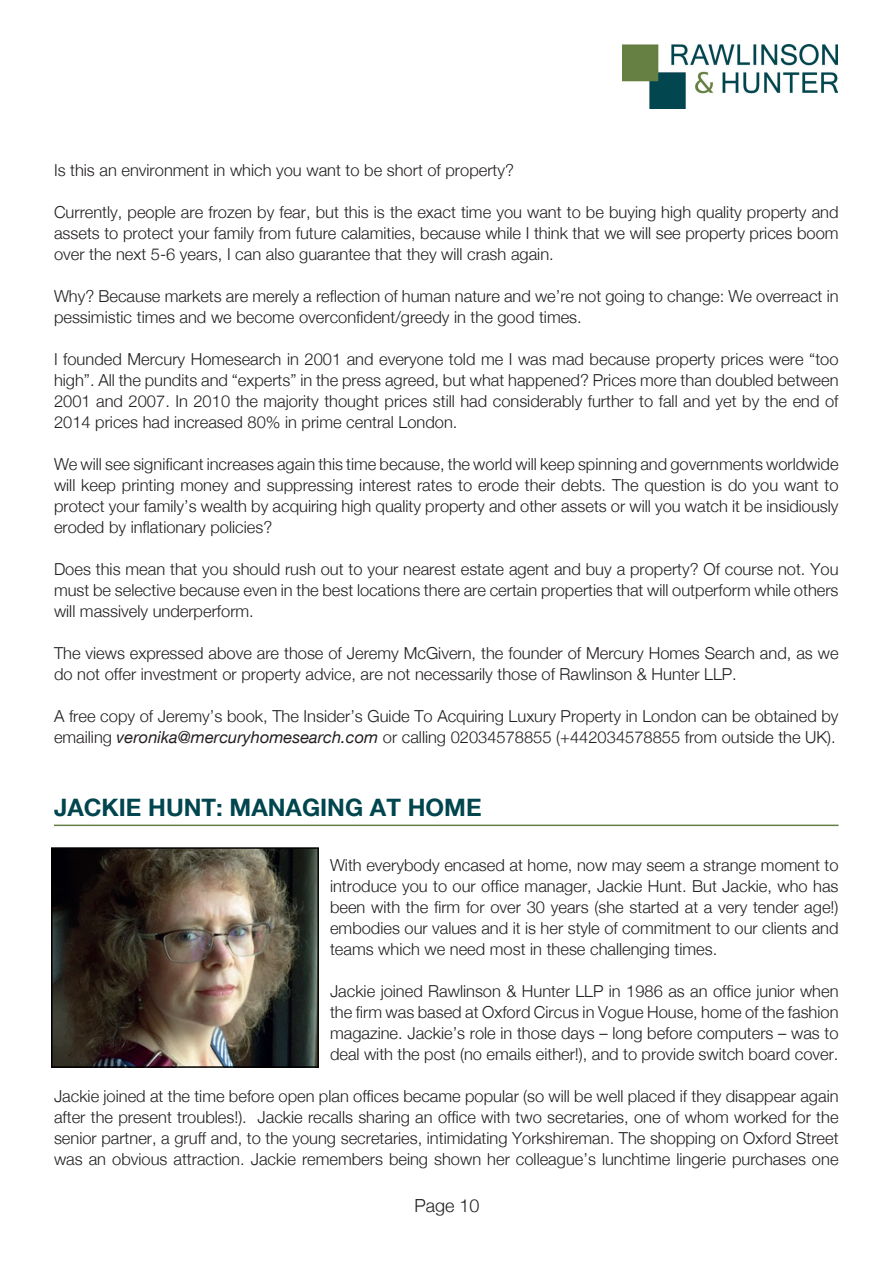
<style>
.page{position:relative;width:893px;height:1263px;background:#fff}
.page>*{position:absolute;margin:0;border:0;box-sizing:border-box;transform-origin:0 0}
.t1{font:700 24px "Helvetica Neue LT";color:#01464f}
.t2{font:300 18px "Helvetica Neue LT";color:#231f20}
.t3{font:300 16.5px/21px "Helvetica Neue LT";color:#231f20;text-align:justify}
.s1{font-weight:400;font-style:italic}
</style>
<div class="page">
<img style="left:623px;top:45px;width:215px;height:64px">
<hr style="left:54px;top:824px;width:784px;height:2px;background:#637f42">
<img style="left:54px;top:850px;width:262px;height:215px">
<div style="left:51px;top:847px;width:268px;height:221px;border:2px solid #000"></div>
<p class="t3" style="left:54px;top:159px;width:461px">Is this an environment in which you want to be short of property?</p>
<p class="t3" style="left:54px;top:201px;width:786px">Currently, people are frozen by fear, but this is the exact time you want to be buying high quality property and assets to protect your family from future calamities, because while I think that we will see property prices boom over the next 5-6 years, I can also guarantee that they will crash again.</p>
<p class="t3" style="left:54px;top:285px;width:786px">Why? Because markets are merely a reflection of human nature and we’re not going to change: We overreact in pessimistic times and we become overconfident/greedy in the good times.</p>
<p class="t3" style="left:54px;top:348px;width:786px">I founded Mercury Homesearch in 2001 and everyone told me I was mad because property prices were “too high”. All the pundits and “experts” in the press agreed, but what happened? Prices more than doubled between 2001 and 2007. In 2010 the majority thought prices still had considerably further to fall and yet by the end of 2014 prices had increased 80% in prime central London.</p>
<p class="t3" style="left:54px;top:453px;width:786px">We will see significant increases again this time because, the world will keep spinning and governments worldwide will keep printing money and suppressing interest rates to erode their debts. The question is do you want to protect your family’s wealth by acquiring high quality property and other assets or will you watch it be insidiously eroded by inflationary policies?</p>
<p class="t3" style="left:54px;top:558px;width:786px">Does this mean that you should rush out to your nearest estate agent and buy a property? Of course not. You must be selective because even in the best locations there are certain properties that will outperform while others will massively underperform.</p>
<p class="t3" style="left:54px;top:642px;width:786px">The views expressed above are those of Jeremy McGivern, the founder of Mercury Homes Search and, as we do not offer investment or property advice, are not necessarily those of Rawlinson &amp; Hunter LLP.</p>
<p class="t3" style="left:54px;top:705px;width:786px">A free copy of Jeremy’s book, The Insider’s Guide To Acquiring Luxury Property in London can be obtained by emailing <span class="s1">veronika@mercuryhomesearch.com</span> or calling 02034578855 (+442034578855 from outside the UK).</p>
<h1 class="t1" style="left:54px;top:793px;width:429px">JACKIE HUNT: MANAGING AT HOME</h1>
<p class="t3" style="left:330px;top:854px;width:510px">With everybody encased at home, now may seem a strange moment to introduce you to our office manager, Jackie Hunt. But Jackie, who has been with the firm for over 30 years (she started at a very tender age!) embodies our values and it is her style of commitment to our clients and teams which we need most in these challenging times.</p>
<p class="t3" style="left:330px;top:980px;width:510px">Jackie joined Rawlinson &amp; Hunter LLP in 1986 as an office junior when the firm was based at Oxford Circus in Vogue House, home of the fashion magazine. Jackie’s role in those days – long before computers – was to deal with the post (no emails either!), and to provide switch board cover.</p>
<p class="t3" style="left:54px;top:1085px;width:786px">Jackie joined at the time before open plan offices became popular (so will be well placed if they disappear again after the present troubles!). Jackie recalls sharing an office with two secretaries, one of whom worked for the senior partner, a gruff and, to the young secretaries, intimidating Yorkshireman. The shopping on Oxford Street was an obvious attraction. Jackie remembers being shown her colleague’s lunchtime lingerie purchases one</p>
<p class="t2" style="left:414px;top:1195px;width:67px">Page 10</p>
</div>
